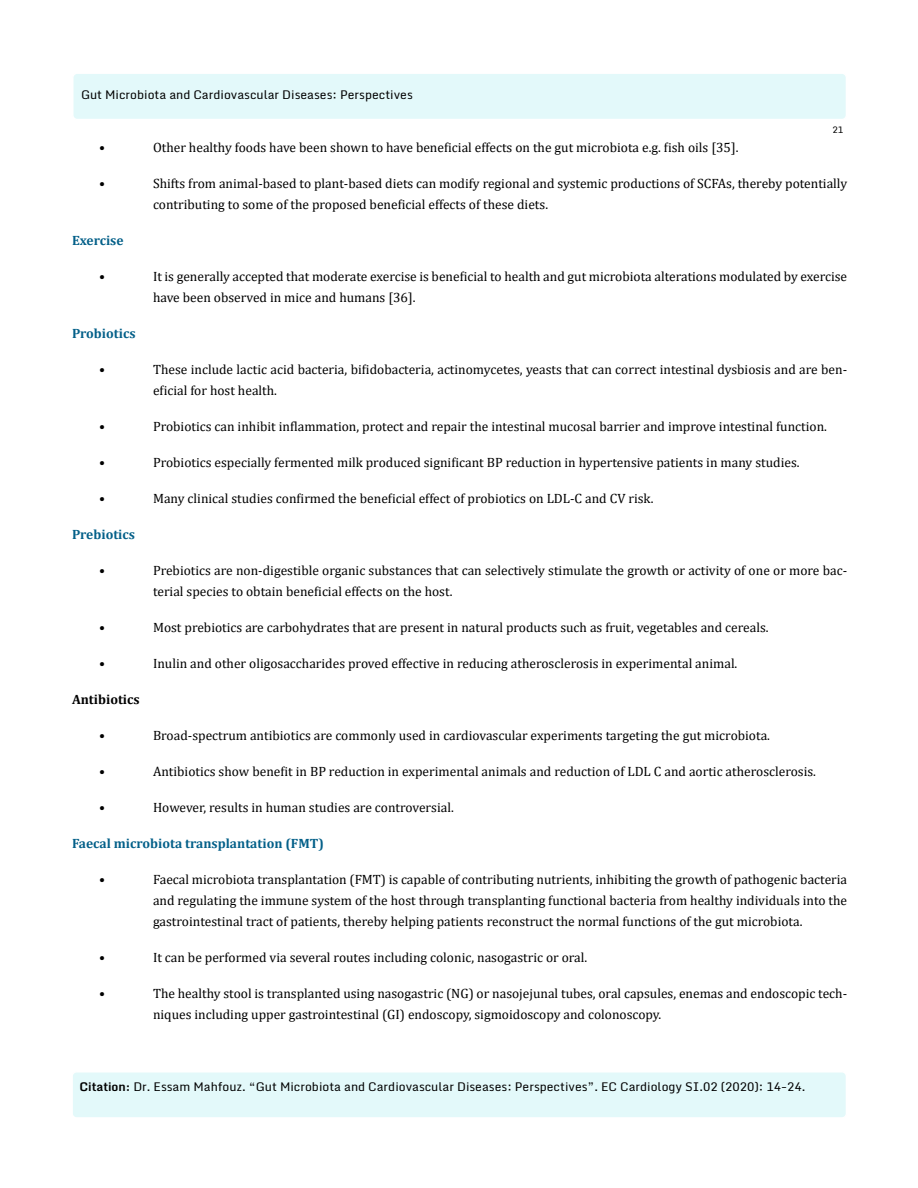
<style>
.page{position:relative;width:918px;height:1188px;background:#fff}
.page>*{position:absolute;margin:0;border:0;box-sizing:border-box;transform-origin:0 0}
.t1{font:13.5px/21px "Cambria";color:#000}
.t2{font:700 13.5px "Cambria";color:#046089}
.t3{font:700 13.5px "Cambria";color:#000}
.t4{font:12px "Monda";color:#000}
.t5{font:9px "Monda";color:#000}
.s1{font-weight:700}
</style>
<div class="page">
<div style="left:73px;top:73px;width:773px;height:47px;background:#e3f9fa;border-radius:4px"></div>
<div style="left:72px;top:72px;width:775px;height:48px;border:2px solid #fff;border-radius:4px"></div>
<div style="left:72px;top:1072px;width:774px;height:46px;background:#e3f9fa;border-radius:4px"></div>
<div style="left:71px;top:1071px;width:776px;height:48px;border:2px solid #fff;border-radius:4px"></div>
<p class="t4" style="left:81px;top:87px;width:333px">Gut Microbiota and Cardiovascular Diseases: Perspectives</p>
<p class="t5" style="left:832px;top:124px;width:12px">21</p>
<p class="t1" style="left:99px;top:136px;width:7px">•</p>
<p class="t1" style="left:153px;top:136px;width:587px">Other healthy foods have been shown to have beneficial effects on the gut microbiota e.g. fish oils [35].</p>
<p class="t1" style="left:99px;top:172px;width:7px">•</p>
<p class="t1" style="left:153px;top:172px;width:696px">Shifts from animal-based to plant-based diets can modify regional and systemic productions of SCFAs, thereby potentially contributing to some of the proposed beneficial effects of these diets.</p>
<p class="t2" style="left:72px;top:230px;width:53px">Exercise</p>
<p class="t1" style="left:99px;top:265px;width:7px">•</p>
<p class="t1" style="left:153px;top:265px;width:696px">It is generally accepted that moderate exercise is beneficial to health and gut microbiota alterations modulated by exercise have been observed in mice and humans [36].</p>
<p class="t2" style="left:72px;top:323px;width:65px">Probiotics</p>
<p class="t1" style="left:99px;top:358px;width:7px">•</p>
<p class="t1" style="left:153px;top:358px;width:696px">These include lactic acid bacteria, bifidobacteria, actinomycetes, yeasts that can correct intestinal dysbiosis and are ben&shy;eficial for host health.</p>
<p class="t1" style="left:99px;top:415px;width:7px">•</p>
<p class="t1" style="left:153px;top:415px;width:675px">Probiotics can inhibit inflammation, protect and repair the intestinal mucosal barrier and improve intestinal function.</p>
<p class="t1" style="left:99px;top:451px;width:7px">•</p>
<p class="t1" style="left:153px;top:451px;width:648px">Probiotics especially fermented milk produced significant BP reduction in hypertensive patients in many studies.</p>
<p class="t1" style="left:99px;top:487px;width:7px">•</p>
<p class="t1" style="left:153px;top:487px;width:502px">Many clinical studies confirmed the beneficial effect of probiotics on LDL-C and CV risk.</p>
<p class="t2" style="left:72px;top:524px;width:65px">Prebiotics</p>
<p class="t1" style="left:99px;top:559px;width:7px">•</p>
<p class="t1" style="left:153px;top:559px;width:696px">Prebiotics are non-digestible organic substances that can selectively stimulate the growth or activity of one or more bac&shy;terial species to obtain beneficial effects on the host.</p>
<p class="t1" style="left:99px;top:616px;width:7px">•</p>
<p class="t1" style="left:153px;top:616px;width:617px">Most prebiotics are carbohydrates that are present in natural products such as fruit, vegetables and cereals.</p>
<p class="t1" style="left:99px;top:652px;width:7px">•</p>
<p class="t1" style="left:153px;top:652px;width:586px">Inulin and other oligosaccharides proved effective in reducing atherosclerosis in experimental animal.</p>
<p class="t3" style="left:72px;top:689px;width:69px">Antibiotics</p>
<p class="t1" style="left:99px;top:724px;width:7px">•</p>
<p class="t1" style="left:153px;top:724px;width:619px">Broad‐spectrum antibiotics are commonly used in cardiovascular experiments targeting the gut microbiota.</p>
<p class="t1" style="left:99px;top:760px;width:7px">•</p>
<p class="t1" style="left:153px;top:760px;width:665px">Antibiotics show benefit in BP reduction in experimental animals and reduction of LDL C and aortic atherosclerosis.</p>
<p class="t1" style="left:99px;top:796px;width:7px">•</p>
<p class="t1" style="left:153px;top:796px;width:302px">However, results in human studies are controversial.</p>
<p class="t2" style="left:72px;top:833px;width:253px">Faecal microbiota transplantation (FMT)</p>
<p class="t1" style="left:99px;top:868px;width:7px">•</p>
<p class="t1" style="left:153px;top:868px;width:696px;text-align:justify">Faecal microbiota transplantation (FMT) is capable of contributing nutrients, inhibiting the growth of pathogenic bacteria and regulating the immune system of the host through transplanting functional bacteria from healthy individuals into the gastrointestinal tract of patients, thereby helping patients reconstruct the normal functions of the gut microbiota.</p>
<p class="t1" style="left:99px;top:946px;width:7px">•</p>
<p class="t1" style="left:153px;top:946px;width:436px">It can be performed via several routes including colonic, nasogastric or oral.</p>
<p class="t1" style="left:99px;top:982px;width:7px">•</p>
<p class="t1" style="left:153px;top:982px;width:696px">The healthy stool is transplanted using nasogastric (NG) or nasojejunal tubes, oral capsules, enemas and endoscopic tech&shy;niques including upper gastrointestinal (GI) endoscopy, sigmoidoscopy and colonoscopy.</p>
<p class="t4" style="left:80px;top:1078px;width:727px"><span class="s1">Citation:</span> Dr. Essam Mahfouz. “Gut Microbiota and Cardiovascular Diseases: Perspectives”. EC Cardiology SI.02 (2020): 14-24.</p>
</div>
